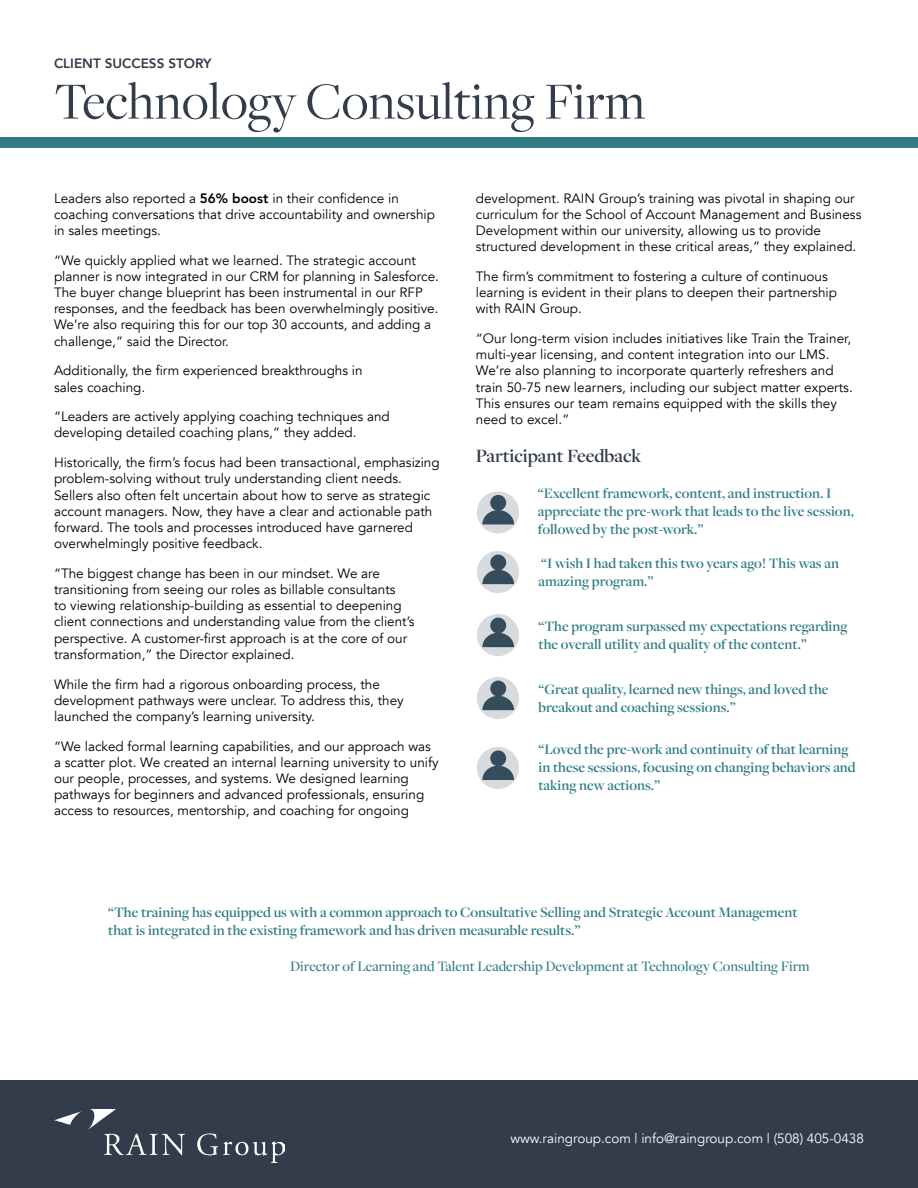
<style>
.page{position:relative;width:918px;height:1188px;background:#fff}
.page>*{position:absolute;margin:0;border:0;box-sizing:border-box;transform-origin:0 0}
.t1{font:54px "Freight Disp Pro";color:#333c4b}
.t2{font:600 19.5px "Freight Disp Pro";color:#333c4b}
.t3{font:600 15px/18px "Freight Disp Pro";color:#317d83}
.t4{font:500 15px "Freight Disp Pro";color:#317d83}
.t5{font:13.5px/16.2px "Avenir";color:#000}
.t6{font:13.5px "Avenir";color:#fff}
.t7{font:800 13.5px "Avenir";color:#333c4b}
.s1{font-weight:800}
</style>
<div class="page">
<div style="left:0;top:137px;width:918px;height:11px;background:#317d83"></div>
<div style="left:0;top:1080px;width:918px;height:108px;background:#323c4b"></div>
<img style="left:54px;top:1109px;width:230px;height:54px">
<div style="left:477px;top:551px;width:42px;height:42px;background:linear-gradient(to bottom,#d2d7da,#dadee0);border-radius:50%"></div>
<div style="left:490px;top:555px;width:16px;height:15px;background:#344c5b;border-radius:50%"></div>
<svg style="left:482px;top:570px;width:32px;height:14px"></svg>
<div style="left:477px;top:491px;width:42px;height:42px;background:linear-gradient(to right,#d7dbde,#d6dadd);border-radius:50%"></div>
<div style="left:490px;top:495px;width:16px;height:16px;background:#344c5b;border-radius:50%"></div>
<svg style="left:482px;top:510px;width:32px;height:14px"></svg>
<div style="left:477px;top:614px;width:42px;height:42px;background:linear-gradient(to bottom,#d2d7da,#dadee0);border-radius:50%"></div>
<div style="left:490px;top:618px;width:16px;height:15px;background:#344c5b;border-radius:50%"></div>
<svg style="left:482px;top:633px;width:32px;height:14px"></svg>
<div style="left:477px;top:677px;width:42px;height:42px;background:linear-gradient(to bottom,#d2d7da,#dadee0);border-radius:50%"></div>
<div style="left:490px;top:681px;width:16px;height:15px;background:#344c5b;border-radius:50%"></div>
<svg style="left:482px;top:696px;width:32px;height:14px"></svg>
<div style="left:477px;top:747px;width:42px;height:42px;background:#d7dbde;border-radius:50%"></div>
<div style="left:490px;top:750px;width:16px;height:16px;background:#344c5b;border-radius:50%"></div>
<svg style="left:482px;top:766px;width:32px;height:14px"></svg>
<p class="t7" style="left:54px;top:52px;width:159px">CLIENT SUCCESS STORY</p>
<h1 class="t1" style="left:54px;top:66px;width:593px">Technology Consulting Firm</h1>
<p class="t5" style="left:54px;top:190px;width:382px">Leaders also reported a <span class="s1">56% boost</span> in their confidence in coaching conversations that drive accountability and ownership in sales meetings.</p>
<p class="t5" style="left:54px;top:252px;width:386px">“We quickly applied what we learned. The strategic account planner is now integrated in our CRM for planning in Salesforce.<br>The buyer change blueprint has been instrumental in our RFP responses, and the feedback has been overwhelmingly positive.<br>We’re also requiring this for our top 30 accounts, and adding a challenge,” said the Director.</p>
<p class="t5" style="left:54px;top:363px;width:310px">Additionally, the firm experienced breakthroughs in sales coaching.</p>
<p class="t5" style="left:54px;top:409px;width:337px">“Leaders are actively applying coaching techniques and developing detailed coaching plans,” they added.</p>
<p class="t5" style="left:54px;top:455px;width:387px">Historically, the firm’s focus had been transactional, emphasizing problem-solving without truly understanding client needs.<br>Sellers also often felt uncertain about how to serve as strategic account managers. Now, they have a clear and actionable path forward. The tools and processes introduced have garnered overwhelmingly positive feedback.</p>
<p class="t5" style="left:54px;top:565px;width:362px">“The biggest change has been in our mindset. We are transitioning from seeing our roles as billable consultants<br>to viewing relationship-building as essential to deepening client connections and understanding value from the client’s perspective. A customer-first approach is at the core of our transformation,” the Director explained.</p>
<p class="t5" style="left:54px;top:676px;width:351px">While the firm had a rigorous onboarding process, the development pathways were unclear. To address this, they launched the company’s learning university.</p>
<p class="t5" style="left:54px;top:738px;width:386px">“We lacked formal learning capabilities, and our approach was a scatter plot. We created an internal learning university to unify our people, processes, and systems. We designed learning pathways for beginners and advanced professionals, ensuring access to resources, mentorship, and coaching for ongoing</p>
<p class="t5" style="left:476px;top:190px;width:387px">development. RAIN Group’s training was pivotal in shaping our curriculum for the School of Account Management and Business Development within our university, allowing us to provide structured development in these critical areas,” they explained.</p>
<p class="t5" style="left:476px;top:268px;width:363px">The firm’s commitment to fostering a culture of continuous learning is evident in their plans to deepen their partnership with RAIN Group.</p>
<p class="t5" style="left:476px;top:330px;width:379px">“Our long-term vision includes initiatives like Train the Trainer, multi-year licensing, and content integration into our LMS.<br>We’re also planning to incorporate quarterly refreshers and train 50-75 new learners, including our subject matter experts.<br>This ensures our team remains equipped with the skills they need to excel.”</p>
<h2 class="t2" style="left:476px;top:443px;width:167px">Participant Feedback</h2>
<p class="t3" style="left:538px;top:484px;width:317px">“Excellent framework, content, and instruction. I appreciate the pre-work that leads to the live session, followed by the post-work.”</p>
<p class="t3" style="left:539px;top:554px;width:302px">“I wish I had taken this two years ago! This was an amazing program.”</p>
<p class="t3" style="left:539px;top:617px;width:310px">“The program surpassed my expectations regarding the overall utility and quality of the content.”</p>
<p class="t3" style="left:539px;top:680px;width:292px">“Great quality, learned new things, and loved the breakout and coaching sessions.”</p>
<p class="t3" style="left:539px;top:740px;width:319px">“Loved the pre-work and continuity of that learning in these sessions, focusing on changing behaviors and taking new actions.”</p>
<p class="t3" style="left:108px;top:903px;width:691px">“The training has equipped us with a common approach to Consultative Selling and Strategic Account Management that is integrated in the existing framework and has driven measurable results.”</p>
<p class="t4" style="left:290px;top:957px;width:521px">Director of Learning and Talent Leadership Development at Technology Consulting Firm</p>
<p class="t6" style="left:510px;top:1130px;width:355px">www.raingroup.com | info@raingroup.com | (508) 405-0438</p>
</div>
